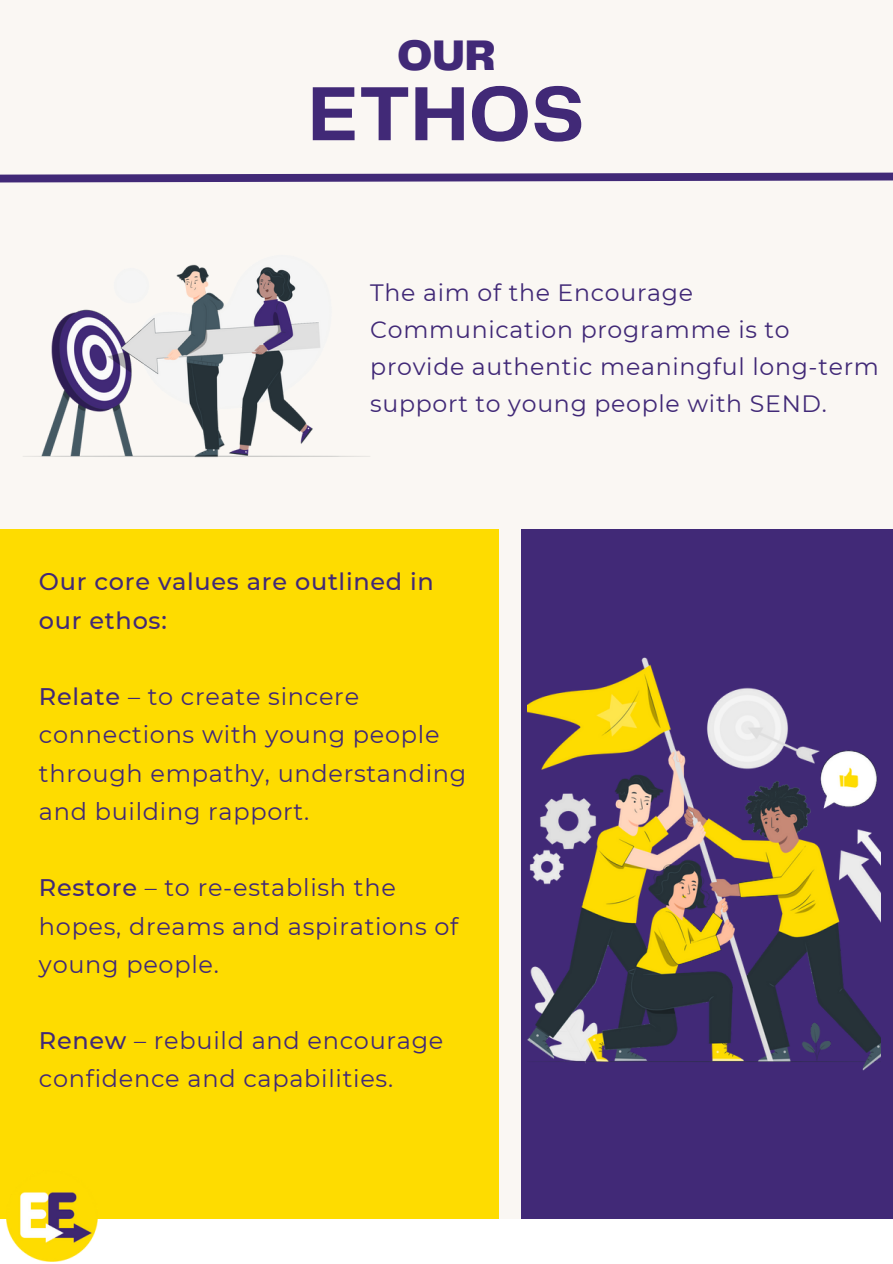
<style>
.page{position:relative;width:893px;height:1264px;background:#fff}
.page>*{position:absolute;margin:0;border:0;box-sizing:border-box;transform-origin:0 0}
.t1{font:700 79.65px "Telegraf";color:#412977}
.t2{font:900 44.4px "Telegraf";color:#412977}
.t3{font:24px/38.2px "Montserrat";letter-spacing:.03em;color:#412977}
.t4{font:500 24px/38.2px "Montserrat";letter-spacing:.03em;color:#412977}
.t5{font:23.7px/37px "Montserrat";letter-spacing:.03em;color:#412977}
.s1{font-weight:500}
</style>
<div class="page">
<div style="left:0;top:0;width:892px;height:1262px;background:#faf7f3"></div>
<div style="left:521px;top:529px;width:371px;height:733px;background:#412977"></div>
<div style="left:0;top:529px;width:498px;height:733px;background:#fedc00"></div>
<div style="left:0;top:1218px;width:892px;height:44px;background:#fff"></div>
<svg style="left:393px;top:172px;width:499px;height:10px;background:#685491"></svg>
<img style="left:6px;top:1192px;width:91px;height:69px">
<img style="left:0;top:173px;width:393px;height:285px">
<img style="left:527px;top:657px;width:353px;height:414px">
<h2 class="t2" style="left:397px;top:36px;width:100px">OUR</h2>
<h1 class="t1" style="left:308px;top:80px;width:278px">ETHOS</h1>
<p class="t5" style="left:370px;top:273px;width:510px">The aim of the Encourage<br>Communication programme is to provide authentic meaningful long-term support to young people with SEND.</p>
<p class="t4" style="left:39px;top:562px;width:396px">Our core values are outlined in our ethos:</p>
<p class="t3" style="left:39px;top:677px;width:429px"><span class="s1">Relate</span> – to create sincere connections with young people through empathy, understanding and building rapport.</p>
<p class="t3" style="left:39px;top:868px;width:421px"><span class="s1">Restore</span> – to re-establish the hopes, dreams and aspirations of young people.</p>
<p class="t3" style="left:39px;top:1021px;width:406px"><span class="s1">Renew</span> – rebuild and encourage confidence and capabilities.</p>
</div>
